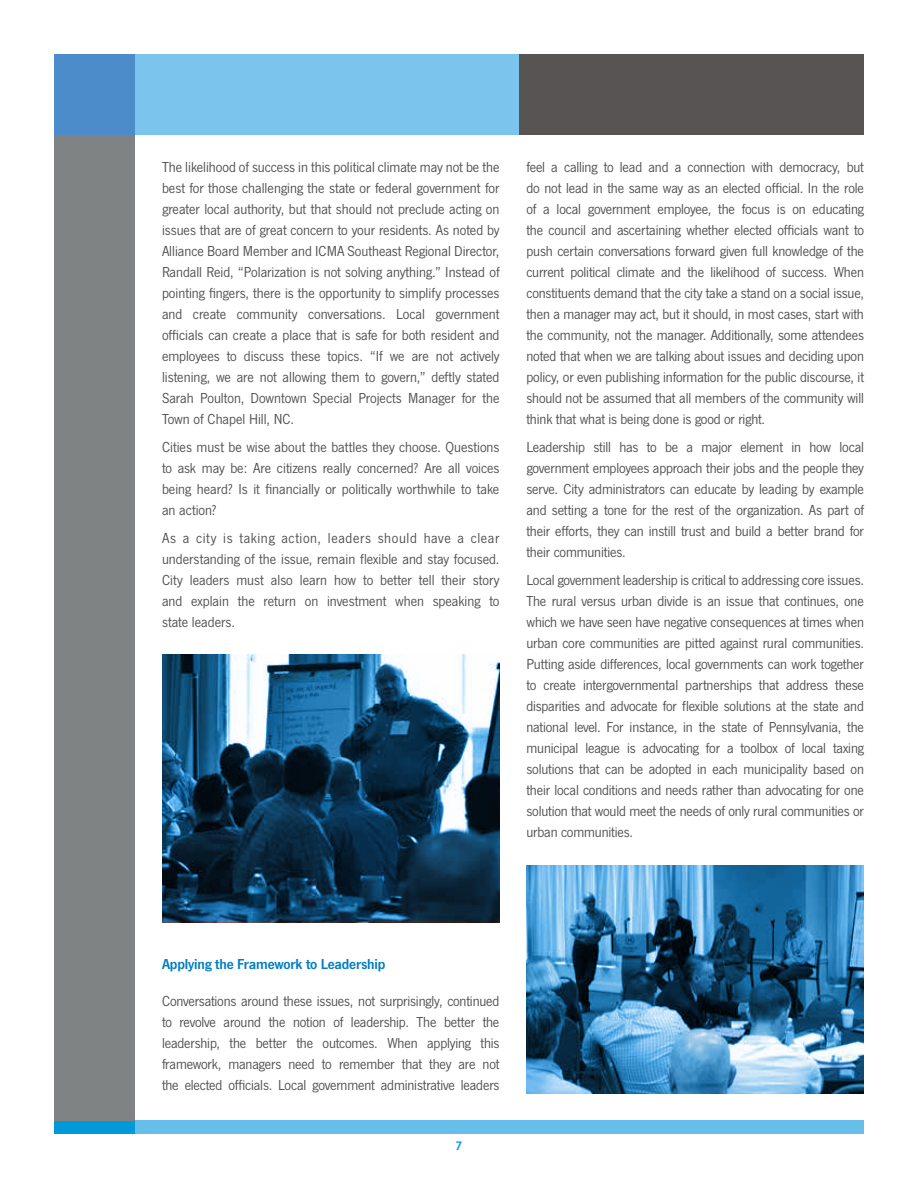
<style>
.page{position:relative;width:918px;height:1188px;background:#fff}
.page>*{position:absolute;margin:0;border:0;box-sizing:border-box;transform-origin:0 0}
.t1{font:15px/21px "News Got";letter-spacing:-.01em;color:#4d4d4f;text-align:justify}
.t2{font:15px "News Got Dem";letter-spacing:-.01em;color:#007cc2}
.t3{font:12.75px "News Got Dem";color:#009ada}
</style>
<div class="page">
<div style="left:54px;top:54px;width:810px;height:81px;background:#4c8cca"></div>
<div style="left:135px;top:54px;width:729px;height:81px;background:#7ac4ed"></div>
<div style="left:520px;top:54px;width:344px;height:81px;background:#575453"></div>
<div style="left:54px;top:135px;width:81px;height:985px;background:#808384"></div>
<div style="left:135px;top:1120px;width:729px;height:14px;background:#67beeb"></div>
<svg style="left:162px;top:655px;width:338px;height:267px;background:#2b536f"></svg>
<svg style="left:526px;top:865px;width:338px;height:229px;background:#3f7ca6"></svg>
<p class="t1" style="left:162px;top:157px;width:339px">The likelihood of success in this political climate may not be the best for those challenging the state or federal government for greater local authority, but that should not preclude acting on issues that are of great concern to your residents. As noted by Alliance Board Member and ICMA Southeast Regional Director, Randall Reid, “Polarization is not solving anything.” Instead of pointing fingers, there is the opportunity to simplify processes and create community conversations. Local government officials can create a place that is safe for both resident and employees to discuss these topics. “If we are not actively listening, we are not allowing them to govern,” deftly stated Sarah Poulton, Downtown Special Projects Manager for the Town of Chapel Hill, NC.</p>
<p class="t1" style="left:162px;top:437px;width:339px">Cities must be wise about the battles they choose. Questions to ask may be: Are citizens really concerned? Are all voices being heard? Is it financially or politically worthwhile to take an action?</p>
<p class="t1" style="left:162px;top:527px;width:339px">As a city is taking action, leaders should have a clear understanding of the issue, remain flexible and stay focused.<br>City leaders must also learn how to better tell their story and explain the return on investment when speaking to state leaders.</p>
<p class="t1" style="left:526px;top:157px;width:339px">feel a calling to lead and a connection with democracy, but do not lead in the same way as an elected official. In the role of a local government employee, the focus is on educating the council and ascertaining whether elected officials want to push certain conversations forward given full knowledge of the current political climate and the likelihood of success. When constituents demand that the city take a stand on a social issue, then a manager may act, but it should, in most cases, start with the community, not the manager. Additionally, some attendees noted that when we are talking about issues and deciding upon policy, or even publishing information for the public discourse, it should not be assumed that all members of the community will think that what is being done is good or right.</p>
<p class="t1" style="left:526px;top:437px;width:339px">Leadership still has to be a major element in how local government employees approach their jobs and the people they serve. City administrators can educate by leading by example and setting a tone for the rest of the organization. As part of their efforts, they can instill trust and build a better brand for their communities.</p>
<p class="t1" style="left:526px;top:569px;width:339px">Local government leadership is critical to addressing core issues.<br>The rural versus urban divide is an issue that continues, one which we have seen have negative consequences at times when urban core communities are pitted against rural communities.<br>Putting aside differences, local governments can work together to create intergovernmental partnerships that address these disparities and advocate for flexible solutions at the state and national level. For instance, in the state of Pennsylvania, the municipal league is advocating for a toolbox of local taxing solutions that can be adopted in each municipality based on their local conditions and needs rather than advocating for one solution that would meet the needs of only rural communities or urban communities.</p>
<p class="t2" style="left:162px;top:956px;width:225px">Applying the Framework to Leadership</p>
<p class="t1" style="left:162px;top:991px;width:339px">Conversations around these issues, not surprisingly, continued to revolve around the notion of leadership. The better the leadership, the better the outcomes. When applying this framework, managers need to remember that they are not the elected officials. Local government administrative leaders</p>
<p class="t3" style="left:456px;top:1139px;width:8px">7</p>
</div>
